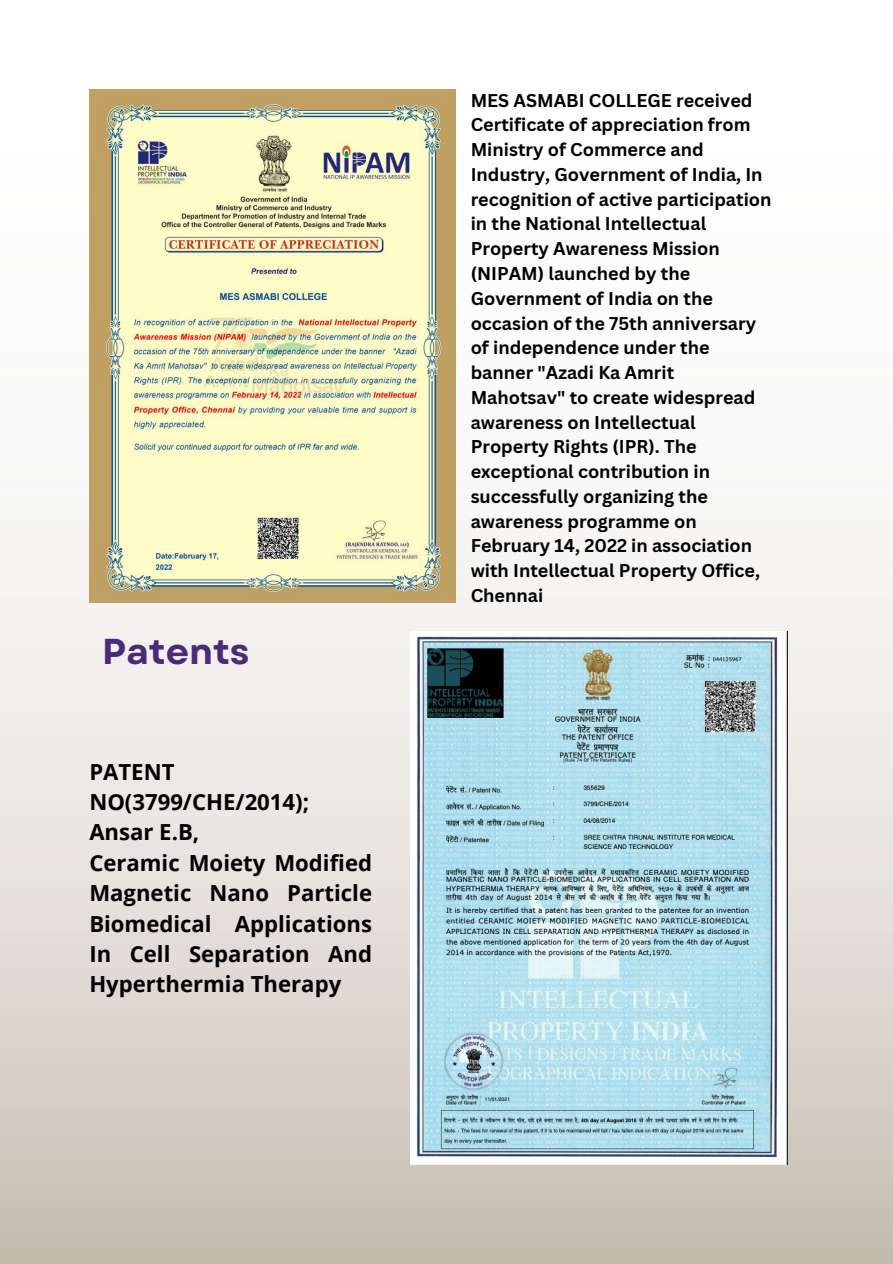
<style>
.page{position:relative;width:893px;height:1264px;background:#fff}
.page>*{position:absolute;margin:0;border:0;box-sizing:border-box;transform-origin:0 0}
.t1{font:700 36px "Garet";color:#492b7c}
.t2{font:700 22.05px/30.3px "Open Sans";color:#000}
.t3{font:700 18px/24.8px "Canva Sans";color:#000}
</style>
<div class="page">
<img style="left:0;top:89px;width:892px;height:1174px">
<img style="left:89px;top:89px;width:366px;height:513px">
<img style="left:410px;top:631px;width:377px;height:533px">
<h2 class="t1" style="left:102px;top:625px;width:149px">Patents</h2>
<p class="t2" style="left:89px;top:755px;width:284px">PATENT<br>NO(3799/CHE/2014);<br>Ansar E.B,<br>Ceramic Moiety Modified<br>Magnetic Nano Particle<br>Biomedical Applications<br>In Cell Separation And<br>Hyperthermia Therapy</p>
<p class="t3" style="left:470px;top:87px;width:302px">MES ASMABI COLLEGE received<br>Certificate of appreciation from<br>Ministry of Commerce and<br>Industry, Government of India, In recognition of active participation in the National Intellectual<br>Property Awareness Mission (NIPAM) launched by the<br>Government of India on the occasion of the 75th anniversary of independence under the banner "Azadi Ka Amrit<br>Mahotsav" to create widespread awareness on Intellectual<br>Property Rights (IPR). The exceptional contribution in successfully organizing the awareness programme on<br>February 14, 2022 in association with Intellectual Property Office,<br>Chennai</p>
</div>
